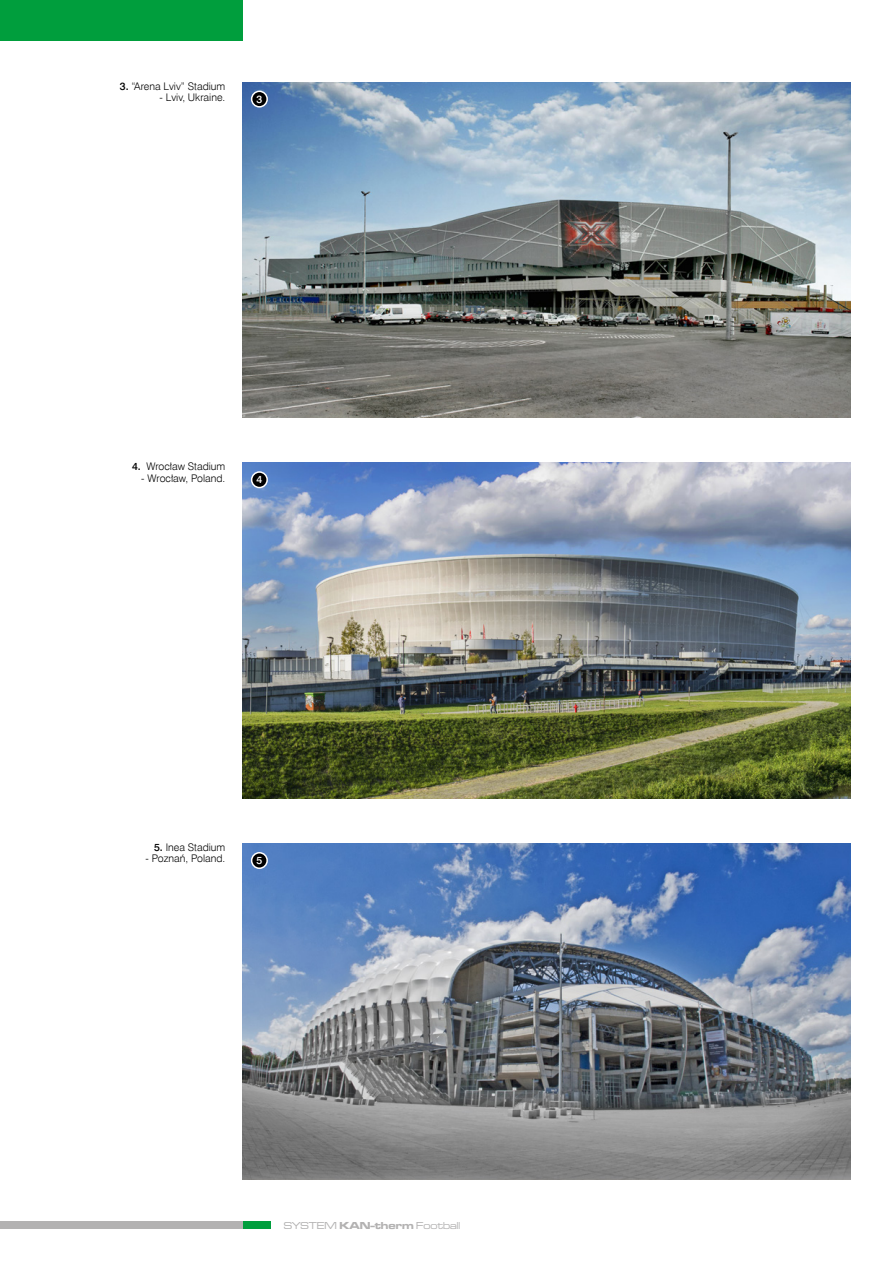
<style>
.page{position:relative;width:893px;height:1263px;background:#fff}
.page>*{position:absolute;margin:0;border:0;box-sizing:border-box;transform-origin:0 0}
.t1{font:10.5px "Swis 721 Lt EU";color:#000}
.t2{font:10.5px "Microgramma D Med Ext";color:#b3b2b2}
.t3{font:10.5px "Swis 721 Md EU";color:#fff}
.s1{font-family:"Swis 721 Md EU"}
.s2{font-family:"Microgramma D Bol Ext"}
</style>
<div class="page">
<div style="left:0;top:0;width:242px;height:41px;background:#009e3d"></div>
<div style="left:0;top:1222px;width:242px;height:7px;background:#b3b2b2"></div>
<div style="left:243px;top:1222px;width:28px;height:7px;background:#009e3d"></div>
<img style="left:242px;top:82px;width:608px;height:336px">
<img style="left:242px;top:843px;width:608px;height:336px">
<img style="left:242px;top:463px;width:608px;height:336px">
<div style="left:252px;top:472px;width:15px;height:16px;background:#000;border-radius:50%"></div>
<div style="left:251px;top:471px;width:17px;height:17px;border:2px solid #fff;border-radius:50%"></div>
<div style="left:252px;top:853px;width:15px;height:15px;background:#000;border-radius:50%"></div>
<div style="left:251px;top:852px;width:17px;height:17px;border:2px solid #fff;border-radius:50%"></div>
<div style="left:252px;top:91px;width:15px;height:16px;background:#000;border-radius:50%"></div>
<div style="left:251px;top:91px;width:17px;height:17px;border:2px solid #fff;border-radius:50%"></div>
<p class="t1" style="left:120px;top:79px;width:107px"><span class="s1">3.</span> “Arena Lviv” Stadium</p>
<p class="t1" style="left:160px;top:91px;width:67px">- Lviv, Ukraine.</p>
<p class="t3" style="left:256px;top:92px;width:7px">3</p>
<p class="t1" style="left:132px;top:460px;width:95px"><span class="s1">4.</span> Wrocław Stadium</p>
<p class="t1" style="left:141px;top:471px;width:86px">- Wrocław, Poland.</p>
<p class="t3" style="left:256px;top:473px;width:7px">4</p>
<p class="t1" style="left:154px;top:841px;width:73px"><span class="s1">5.</span> Inea Stadium</p>
<p class="t1" style="left:146px;top:852px;width:81px">- Poznań, Poland.</p>
<p class="t3" style="left:256px;top:854px;width:7px">5</p>
<p class="t2" style="left:284px;top:1219px;width:178px">SYSTEM <span class="s2">KAN‑therm</span> Football</p>
</div>
